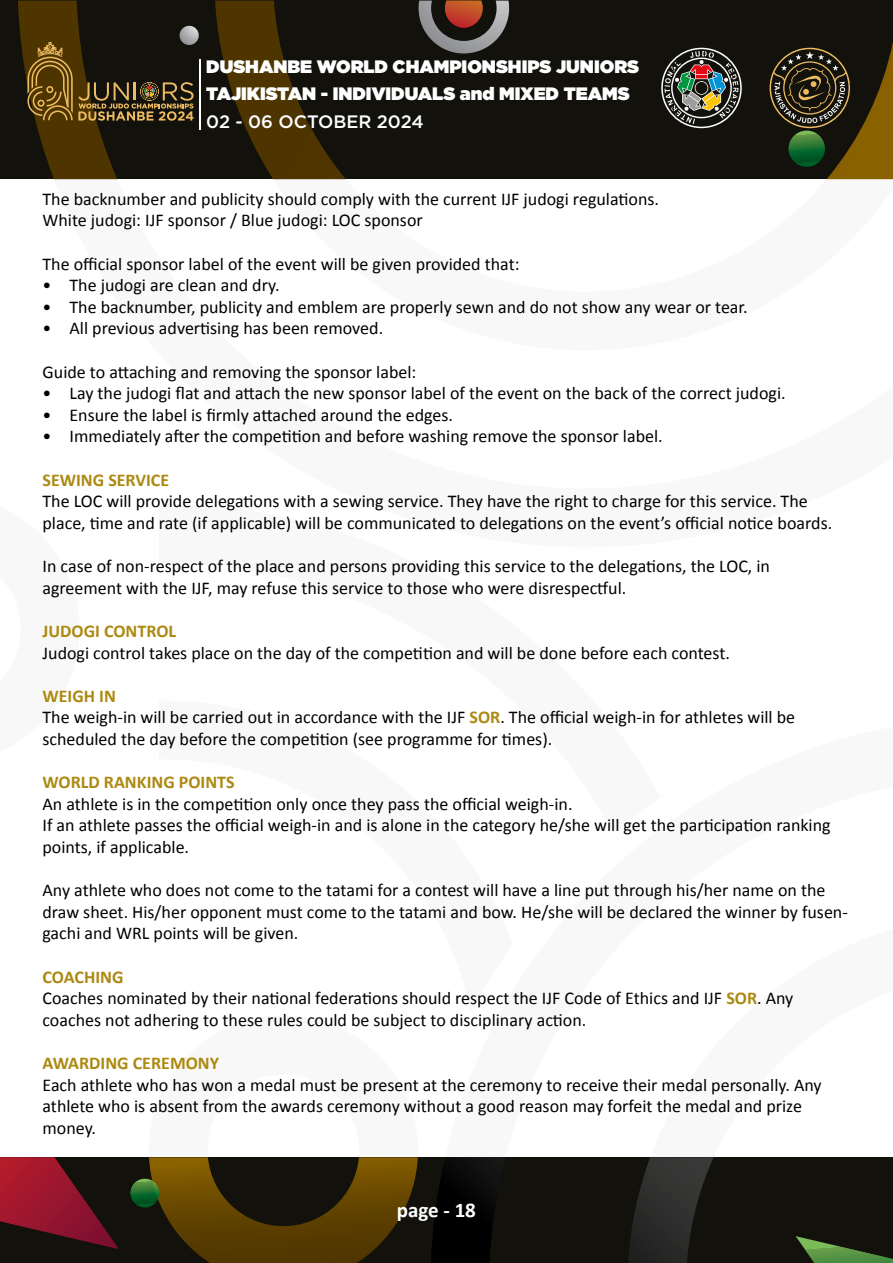
<style>
.page{position:relative;width:893px;height:1263px;background:#fff}
.page>*{position:absolute;margin:0;border:0;box-sizing:border-box;transform-origin:0 0}
.t1{font:700 21px "Calibri";color:#fff}
.t2{font:18px/21.6px "Calibri";color:#000}
.t3{font:900 18px/27.6px "Gotham";color:#fff}
.t4{font:700 18px "Calibri";color:#ac8911}
.t5{font:500 18px "Gotham";color:#fff}
.s1{font-weight:700;color:#ac8911}
</style>
<div class="page">
<div style="left:0;top:1157px;width:893px;height:106px;background:#12110c"></div>
<svg style="left:431px;top:1157px;width:283px;height:106px"></svg>
<svg style="left:0;top:1157px;width:119px;height:92px"></svg>
<svg style="left:130px;top:1157px;width:288px;height:106px"></svg>
<svg style="left:796px;top:1236px;width:97px;height:27px"></svg>
<div style="left:0;top:1px;width:893px;height:178px;background:#12110c"></div>
<svg style="left:18px;top:1px;width:875px;height:178px"></svg>
<hr style="left:200px;top:59px;width:1px;height:71px;background:#fff">
<svg style="left:27px;top:42px;width:167px;height:79px"></svg>
<svg style="left:661px;top:48px;width:81px;height:80px"></svg>
<svg style="left:770px;top:48px;width:80px;height:119px"></svg>
<p class="t3" style="left:206px;top:52px;width:434px">DUSHANBE WORLD CHAMPIONSHIPS JUNIORS<br>TAJIKISTAN - INDIVIDUALS and MIXED TEAMS</p>
<p class="t5" style="left:206px;top:110px;width:219px">02 - 06 OCTOBER 2024</p>
<p class="t2" style="left:43px;top:188px;width:618px">The backnumber and publicity should comply with the current IJF judogi regulations.<br>White judogi: IJF sponsor / Blue judogi: LOC sponsor</p>
<p class="t2" style="left:43px;top:253px;width:478px">The official sponsor label of the event will be given provided that:</p>
<p class="t2" style="left:43px;top:275px;width:239px">• The judogi are clean and dry.</p>
<p class="t2" style="left:43px;top:296px;width:707px">• The backnumber, publicity and emblem are properly sewn and do not show any wear or tear.</p>
<p class="t2" style="left:43px;top:318px;width:342px">• All previous advertising has been removed.</p>
<p class="t2" style="left:43px;top:361px;width:375px">Guide to attaching and removing the sponsor label:</p>
<p class="t2" style="left:43px;top:383px;width:745px">• Lay the judogi flat and attach the new sponsor label of the event on the back of the correct judogi.</p>
<p class="t2" style="left:43px;top:404px;width:412px">• Ensure the label is firmly attached around the edges.</p>
<p class="t2" style="left:43px;top:426px;width:622px">• Immediately after the competition and before washing remove the sponsor label.</p>
<p class="t4" style="left:43px;top:468px;width:128px">SEWING SERVICE</p>
<p class="t2" style="left:43px;top:491px;width:791px">The LOC will provide delegations with a sewing service. They have the right to charge for this service. The place, time and rate (if applicable) will be communicated to delegations on the event’s official notice boards.</p>
<p class="t2" style="left:43px;top:555px;width:729px">In case of non-respect of the place and persons providing this service to the delegations, the LOC, in agreement with the IJF, may refuse this service to those who were disrespectful.</p>
<p class="t4" style="left:43px;top:619px;width:135px">JUDOGI CONTROL</p>
<p class="t2" style="left:43px;top:642px;width:689px">Judogi control takes place on the day of the competition and will be done before each contest.</p>
<p class="t2" style="left:43px;top:685px;width:754px"><span class="s1">WEIGH IN<br></span>The weigh-in will be carried out in accordance with the IJF <span class="s1">SOR</span>. The official weigh-in for athletes will be scheduled the day before the competition (see programme for times).</p>
<p class="t4" style="left:43px;top:771px;width:194px">WORLD RANKING POINTS</p>
<p class="t2" style="left:43px;top:793px;width:790px">An athlete is in the competition only once they pass the official weigh-in.<br>If an athlete passes the official weigh-in and is alone in the category he/she will get the participation ranking points, if applicable.</p>
<p class="t2" style="left:43px;top:879px;width:807px">Any athlete who does not come to the tatami for a contest will have a line put through his/her name on the draw sheet. His/her opponent must come to the tatami and bow. He/she will be declared the winner by fusen&shy;gachi and WRL points will be given.</p>
<p class="t2" style="left:43px;top:966px;width:752px"><span class="s1">COACHING<br></span>Coaches nominated by their national federations should respect the IJF Code of Ethics and IJF <span class="s1">SOR</span>. Any coaches not adhering to these rules could be subject to disciplinary action.</p>
<p class="t4" style="left:43px;top:1051px;width:178px">AWARDING CEREMONY</p>
<p class="t2" style="left:43px;top:1074px;width:781px">Each athlete who has won a medal must be present at the ceremony to receive their medal personally. Any athlete who is absent from the awards ceremony without a good reason may forfeit the medal and prize money.</p>
<p class="t1" style="left:397px;top:1197px;width:81px">page - 18</p>
</div>
